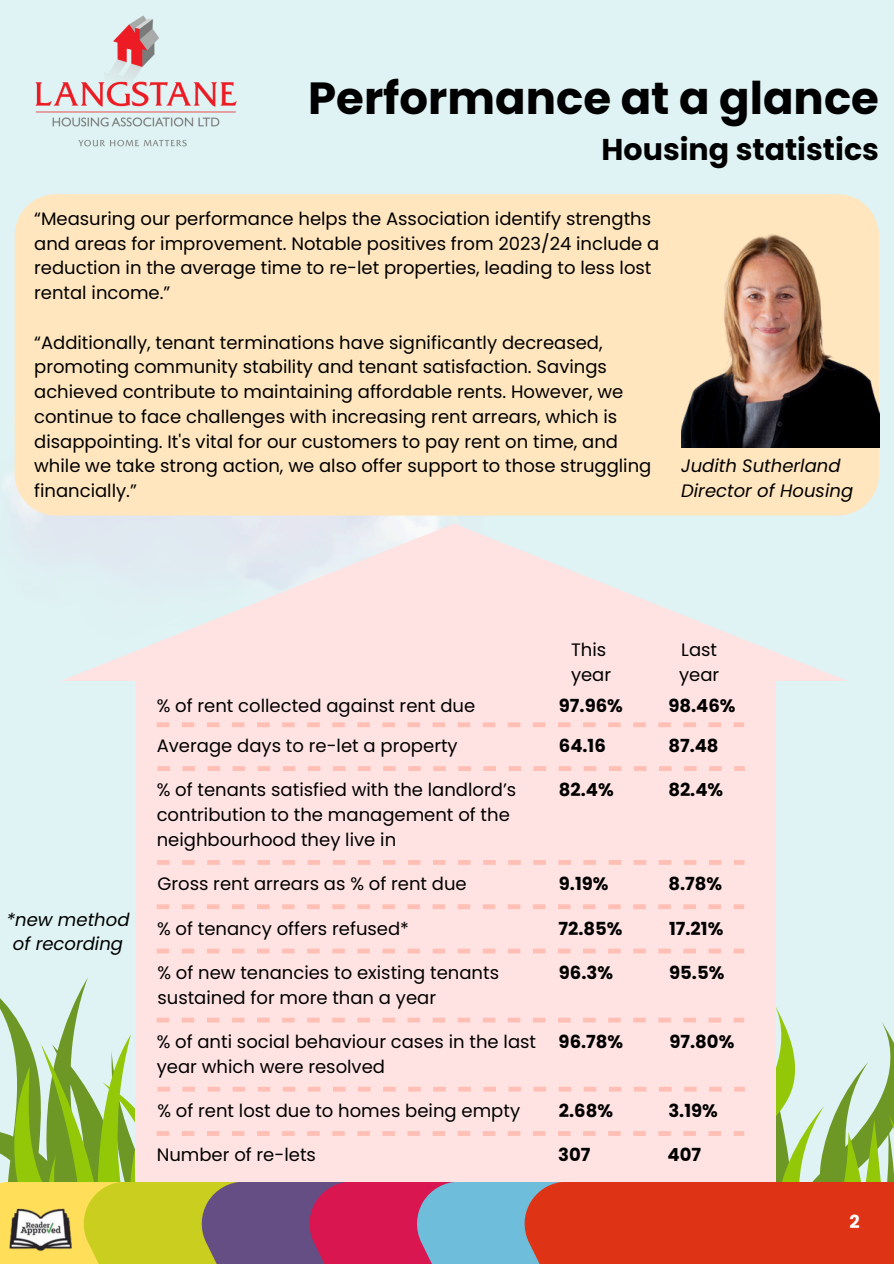
<style>
.page{position:relative;width:894px;height:1264px;background:#fff}
.page>*{position:absolute;margin:0;border:0;box-sizing:border-box;transform-origin:0 0}
.t1{font:700 45px "Poppins";color:#000}
.t2{font:700 30px "Poppins";color:#000}
.t3{font:18px/24.8px "Poppins";color:#000}
.t4{font:700 18px "Poppins";color:#000}
.t5{font:italic 18px/24.8px "Poppins";color:#000;text-align:center}
.t6{font:700 18px "Poppins";color:#fff}
</style>
<div class="page">
<div style="left:0;top:0;width:893px;height:1263px;background:#dff3f4"></div>
<svg style="left:0;top:1003px;width:893px;height:179px"></svg>
<div style="left:136px;top:651px;width:639px;height:546px;background:#ffe3e3"></div>
<img style="left:5px;top:371px;width:483px;height:177px">
<img style="left:35px;top:15px;width:202px;height:132px">
<svg style="left:157px;top:722px;width:587px;height:5px"></svg>
<svg style="left:157px;top:766px;width:587px;height:5px"></svg>
<svg style="left:157px;top:860px;width:587px;height:4px"></svg>
<svg style="left:157px;top:904px;width:587px;height:5px"></svg>
<svg style="left:157px;top:948px;width:587px;height:5px"></svg>
<svg style="left:157px;top:1017px;width:587px;height:5px"></svg>
<svg style="left:157px;top:1086px;width:587px;height:5px"></svg>
<div style="left:15px;top:194px;width:863px;height:321px;background:#ffe6bf"></div>
<img style="left:681px;top:221px;width:198px;height:226px">
<div style="left:0;top:1182px;width:383px;height:81px;background:#ffde59"></div>
<div style="left:84px;top:1182px;width:414px;height:81px;background:#cace1e"></div>
<div style="left:202px;top:1182px;width:414px;height:81px;background:#654e84"></div>
<div style="left:309px;top:1182px;width:415px;height:81px;background:#d91650"></div>
<div style="left:417px;top:1182px;width:414px;height:81px;background:#6ebddb"></div>
<div style="left:524px;top:1182px;width:369px;height:81px;background:#de3314"></div>
<svg style="left:59px;top:523px;width:788px;height:158px"></svg>
<svg style="left:157px;top:1131px;width:587px;height:4px"></svg>
<img style="left:9px;top:1208px;width:63px;height:44px">
<p class="t1" style="left:308px;top:66px;width:572px">Performance at a glance</p>
<p class="t2" style="left:601px;top:129px;width:279px">Housing statistics</p>
<p class="t3" style="left:34px;top:206px;width:626px">“Measuring our performance helps the Association identify strengths and areas for improvement. Notable positives from 2023/24 include a reduction in the average time to re-let properties, leading to less lost rental income.”</p>
<p class="t3" style="left:34px;top:330px;width:618px">“Additionally, tenant terminations have significantly decreased, promoting community stability and tenant satisfaction. Savings achieved contribute to maintaining affordable rents. However, we continue to face challenges with increasing rent arrears, which is disappointing. It's vital for our customers to pay rent on time, and while we take strong action, we also offer support to those struggling financially.”</p>
<h3 class="t5" style="left:681px;top:453px;width:161px">Judith Sutherland</h3>
<h3 class="t5" style="left:681px;top:478px;width:173px">Director of Housing</h3>
<p class="t3" style="left:571px;top:637px;width:37px">This</p>
<h3 class="t3" style="left:571px;top:662px;width:42px">year</h3>
<p class="t3" style="left:157px;top:693px;width:320px">% of rent collected against rent due</p>
<p class="t4" style="left:558px;top:693px;width:65px">97.96%</p>
<p class="t3" style="left:157px;top:733px;width:302px">Average days to re-let a property</p>
<p class="t3" style="left:157px;top:777px;width:361px">% of tenants satisfied with the landlord’s contribution to the management of the neighbourhood they live in</p>
<p class="t3" style="left:157px;top:871px;width:311px">Gross rent arrears as % of rent due</p>
<p class="t4" style="left:558px;top:733px;width:48px">64.16</p>
<p class="t4" style="left:558px;top:777px;width:56px">82.4%</p>
<p class="t4" style="left:558px;top:871px;width:51px">9.19%</p>
<h3 class="t3" style="left:681px;top:637px;width:37px">Last</h3>
<p class="t3" style="left:679px;top:662px;width:42px">year</p>
<p class="t4" style="left:668px;top:693px;width:69px">98.46%</p>
<h3 class="t4" style="left:668px;top:733px;width:52px">87.48</h3>
<h3 class="t4" style="left:668px;top:777px;width:56px">82.4%</h3>
<p class="t4" style="left:668px;top:871px;width:55px">8.78%</p>
<h3 class="t5" style="left:6px;top:906px;width:125px">*new method of recording</h3>
<p class="t3" style="left:157px;top:915px;width:253px">% of tenancy offers refused*</p>
<h3 class="t4" style="left:558px;top:915px;width:66px">72.85%</h3>
<p class="t4" style="left:669px;top:915px;width:56px">17.21%</p>
<h3 class="t3" style="left:157px;top:960px;width:343px">% of new tenancies to existing tenants sustained for more than a year</h3>
<p class="t4" style="left:558px;top:959px;width:56px">96.3%</p>
<p class="t3" style="left:157px;top:1029px;width:381px">% of anti social behaviour cases in the last year which were resolved</p>
<h3 class="t4" style="left:558px;top:1028px;width:66px">96.78%</h3>
<h3 class="t3" style="left:157px;top:1098px;width:364px">% of rent lost due to homes being empty</h3>
<h3 class="t4" style="left:558px;top:1098px;width:56px">2.68%</h3>
<p class="t4" style="left:669px;top:959px;width:57px">95.5%</p>
<p class="t4" style="left:669px;top:1028px;width:66px">97.80%</p>
<h3 class="t4" style="left:668px;top:1098px;width:51px">3.19%</h3>
<p class="t3" style="left:157px;top:1142px;width:161px">Number of re-lets</p>
<h3 class="t4" style="left:558px;top:1142px;width:34px">307</h3>
<p class="t4" style="left:667px;top:1142px;width:35px">407</p>
<p class="t6" style="left:849px;top:1208px;width:12px">2</p>
</div>
